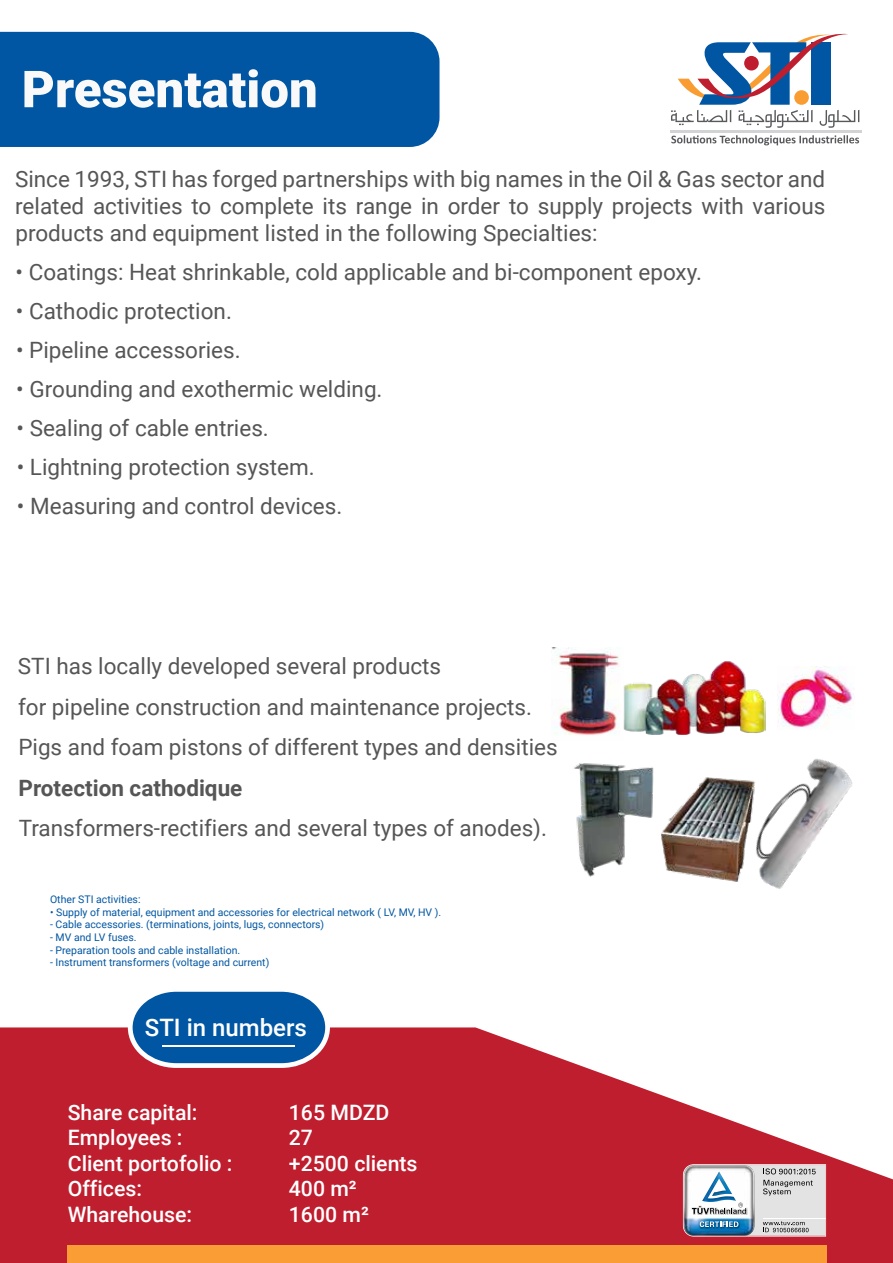
<style>
.page{position:relative;width:893px;height:1263px;background:#fff}
.page>*{position:absolute;margin:0;border:0;box-sizing:border-box;transform-origin:0 0}
.t1{font:900 51px "Roboto";color:#f9f9f9}
.t2{font:500 24px "Roboto";color:#fff}
.t3{font:22.5px/27px "Roboto";color:#575656;text-align:justify}
.t4{font:700 22.5px "Roboto";color:#575656}
.t5{font:500 21.3px/25.5px "Roboto";color:#fff}
.t6{font:10.5px "Roboto";color:#0056a2}
</style>
<div class="page">
<hr style="left:670px;top:130px;width:191px;height:3px;background:#d1d3d4">
<svg style="left:671px;top:33px;width:188px;height:95px"></svg>
<svg style="left:671px;top:135px;width:188px;height:10px"></svg>
<svg style="left:0;top:1027px;width:893px;height:236px;fill:#bf1e2e"></svg>
<svg style="left:125px;top:991px;width:207px;height:79px;background:#3a6ca6"></svg>
<hr style="left:162px;top:1045px;width:133px;height:1px;background:#fff">
<div style="left:68px;top:1245px;width:759px;height:18px;background:#f99d34"></div>
<div style="left:0;top:32px;width:439px;height:115px;background:#0056a2"></div>
<svg style="left:683px;top:1164px;width:143px;height:72px"></svg>
<img style="left:778px;top:666px;width:75px;height:63px">
<img style="left:551px;top:647px;width:69px;height:88px">
<img style="left:763px;top:758px;width:90px;height:131px">
<img style="left:661px;top:777px;width:102px;height:105px">
<img style="left:573px;top:763px;width:81px;height:114px">
<img style="left:623px;top:661px;width:142px;height:73px">
<h1 class="t1" style="left:22px;top:53px;width:297px">Presentation</h1>
<p class="t3" style="left:15px;top:164px;width:812px">Since 1993, STI has forged partnerships with big names in the Oil &amp; Gas sector and related activities to complete its range in order to supply projects with various products and equipment listed in the following Specialties:</p>
<p class="t3" style="left:16px;top:257px;width:688px">• Coatings: Heat shrinkable, cold applicable and bi-component epoxy.</p>
<p class="t3" style="left:16px;top:296px;width:217px">• Cathodic protection.</p>
<p class="t3" style="left:16px;top:335px;width:226px">• Pipeline accessories.</p>
<p class="t3" style="left:16px;top:374px;width:368px">• Grounding and exothermic welding.</p>
<p class="t3" style="left:17px;top:413px;width:254px">• Sealing of cable entries.</p>
<p class="t3" style="left:17px;top:452px;width:299px">• Lightning protection system.</p>
<p class="t3" style="left:17px;top:491px;width:327px">• Measuring and control devices.</p>
<p class="t3" style="left:18px;top:645px;width:541px;line-height:40.5px;text-align:left">STI has locally developed several products<br>for pipeline construction and maintenance projects.<br>Pigs and foam pistons of different types and densities</p>
<p class="t4" style="left:19px;top:772px;width:225px">Protection cathodique</p>
<p class="t3" style="left:19px;top:814px;width:530px">Transformers-rectifiers and several types of anodes).</p>
<p class="t6" style="left:50px;top:892px;width:92px">Other STI activities:</p>
<p class="t6" style="left:50px;top:904px;width:392px">• Supply of material, equipment and accessories for electrical network ( LV, MV, HV ).</p>
<p class="t6" style="left:50px;top:917px;width:276px">- Cable accessories. (terminations, joints, lugs, connectors)</p>
<p class="t6" style="left:50px;top:930px;width:88px">- MV and LV fuses.</p>
<p class="t6" style="left:50px;top:942px;width:192px">- Preparation tools and cable installation.</p>
<p class="t6" style="left:50px;top:955px;width:221px">- Instrument transformers (voltage and current)</p>
<p class="t2" style="left:145px;top:1010px;width:164px">STI in numbers</p>
<p class="t5" style="left:68px;top:1098px;width:166px">Share capital:<br>Employees :<br>Client portofolio :<br>Offices:<br>Wharehouse:</p>
<p class="t5" style="left:289px;top:1098px;width:130px">165 MDZD<br>27<br>+2500 clients<br>400 m²<br>1600 m²</p>
</div>
